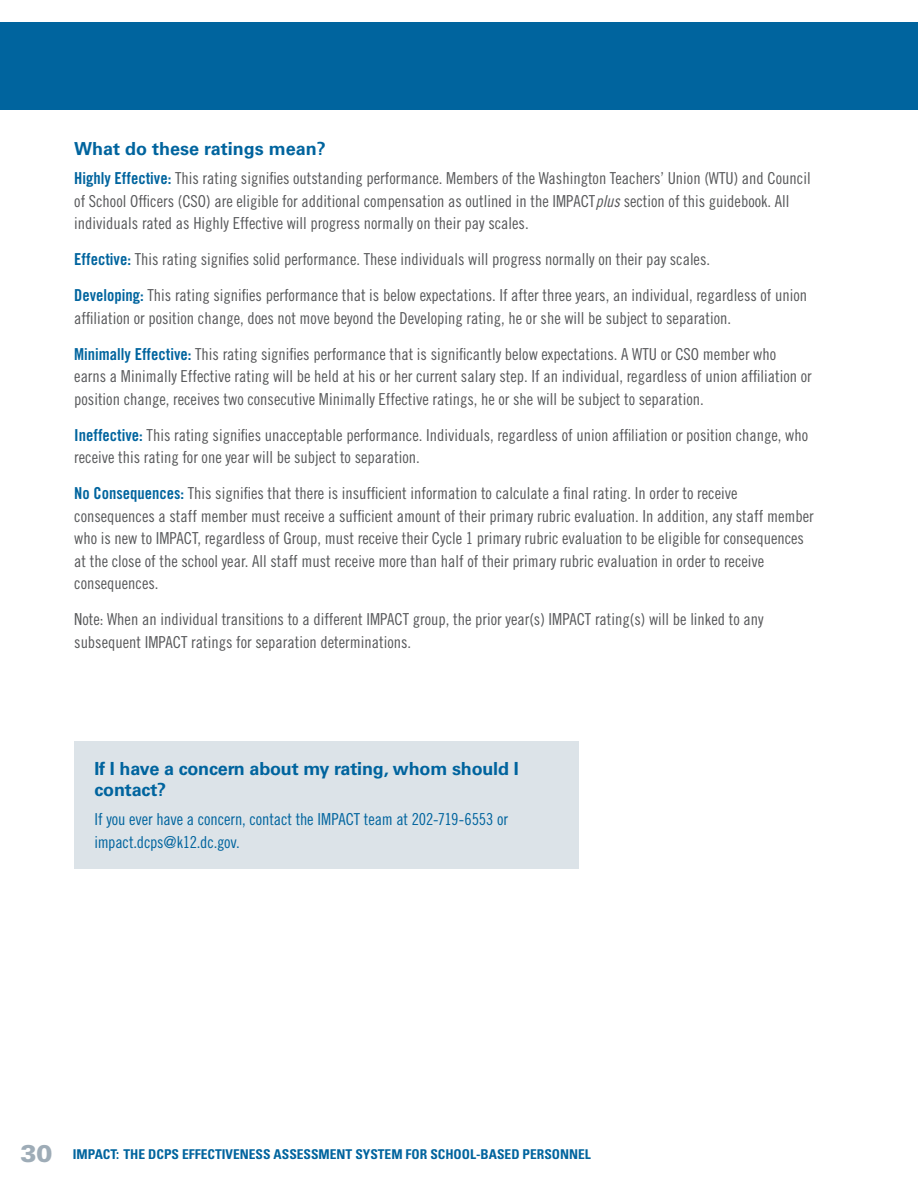
<style>
.page{position:relative;width:918px;height:1188px;background:#fff}
.page>*{position:absolute;margin:0;border:0;box-sizing:border-box;transform-origin:0 0}
.Subhead_1{font:700 18px/21.3px "Univers LT Std";letter-spacing:-.01em;color:#00649e}
.Body_Text{font:16.5px/22.5px "Trade Gothic LT Std Cn 18";color:#57585a}
.Body_Text-2{font:16.5px/22.5px "Trade Gothic LT Std Cn 18";letter-spacing:-.005em;color:#00649e}
.t1{font:700 condensed 13.5px "Univers LT Std";color:#00649e}
.s1{font-family:"Trade Gothic LT Std Bd Cn 20";color:#00649e}
.s2{font-family:"Trade Gothic LT Std Cn 18 Obl"}
.s3{font-weight:900;font-stretch:normal;font-size:24px;color:#9eacb7}
</style>
<div class="page">
<div style="left:198px;top:23px;width:720px;height:87px;background:#00649e"></div>
<div style="left:0;top:23px;width:210px;height:87px;background:#00649e"></div>
<div style="left:74px;top:742px;width:505px;height:127px;background:#dce3e8"></div>
<p class="Subhead_1" style="left:74px;top:138px;width:253px">What do these ratings mean?</p>
<p class="Body_Text" style="left:74px;top:167px;width:738px"><span class="s1">Highly Effective:</span> This rating signifies outstanding performance. Members of the Washington Teachers’ Union (WTU) and Council of School Officers (CSO) are eligible for additional compensation as outlined in the IMPACT<span class="s2">plus</span> section of this guidebook. All individuals rated as Highly Effective will progress normally on their pay scales.</p>
<p class="Body_Text" style="left:74px;top:248px;width:637px"><span class="s1">Effective:</span> This rating signifies solid performance. These individuals will progress normally on their pay scales.</p>
<p class="Body_Text" style="left:74px;top:284px;width:735px"><span class="s1">Developing:</span> This rating signifies performance that is below expectations. If after three years, an individual, regardless of union affiliation or position change, does not move beyond the Developing rating, he or she will be subject to separation.</p>
<p class="Body_Text" style="left:74px;top:342px;width:739px"><span class="s1">Minimally Effective:</span> This rating signifies performance that is significantly below expectations. A WTU or CSO member who earns a Minimally Effective rating will be held at his or her current salary step. If an individual, regardless of union affiliation or position change, receives two consecutive Minimally Effective ratings, he or she will be subject to separation.</p>
<p class="Body_Text" style="left:74px;top:423px;width:735px"><span class="s1">Ineffective:</span> This rating signifies unacceptable performance. Individuals, regardless of union affiliation or position change, who receive this rating for one year will be subject to separation.</p>
<p class="Body_Text" style="left:74px;top:482px;width:741px"><span class="s1">No Consequences:</span> This signifies that there is insufficient information to calculate a final rating. In order to receive consequences a staff member must receive a sufficient amount of their primary rubric evaluation. In addition, any staff member who is new to IMPACT, regardless of Group, must receive their Cycle 1 primary rubric evaluation to be eligible for consequences at the close of the school year. All staff must receive more than half of their primary rubric evaluation in order to receive consequences.</p>
<p class="Body_Text" style="left:74px;top:608px;width:691px">Note: When an individual transitions to a different IMPACT group, the prior year(s) IMPACT rating(s) will be linked to any subsequent IMPACT ratings for separation determinations.</p>
<p class="Subhead_1" style="left:94px;top:758px;width:426px">If I have a concern about my rating, whom should I contact?</p>
<p class="Body_Text-2" style="left:94px;top:808px;width:415px">If you ever have a concern, contact the IMPACT team at 202-719-6553 or impact.dcps@k12.dc.gov.</p>
<p class="t1" style="left:20px;top:1145px;width:572px"><span class="s3">30</span> IMPACT: THE DCPS EFFECTIVENESS ASSESSMENT SYSTEM FOR SCHOOL-BASED PERSONNEL</p>
</div>
